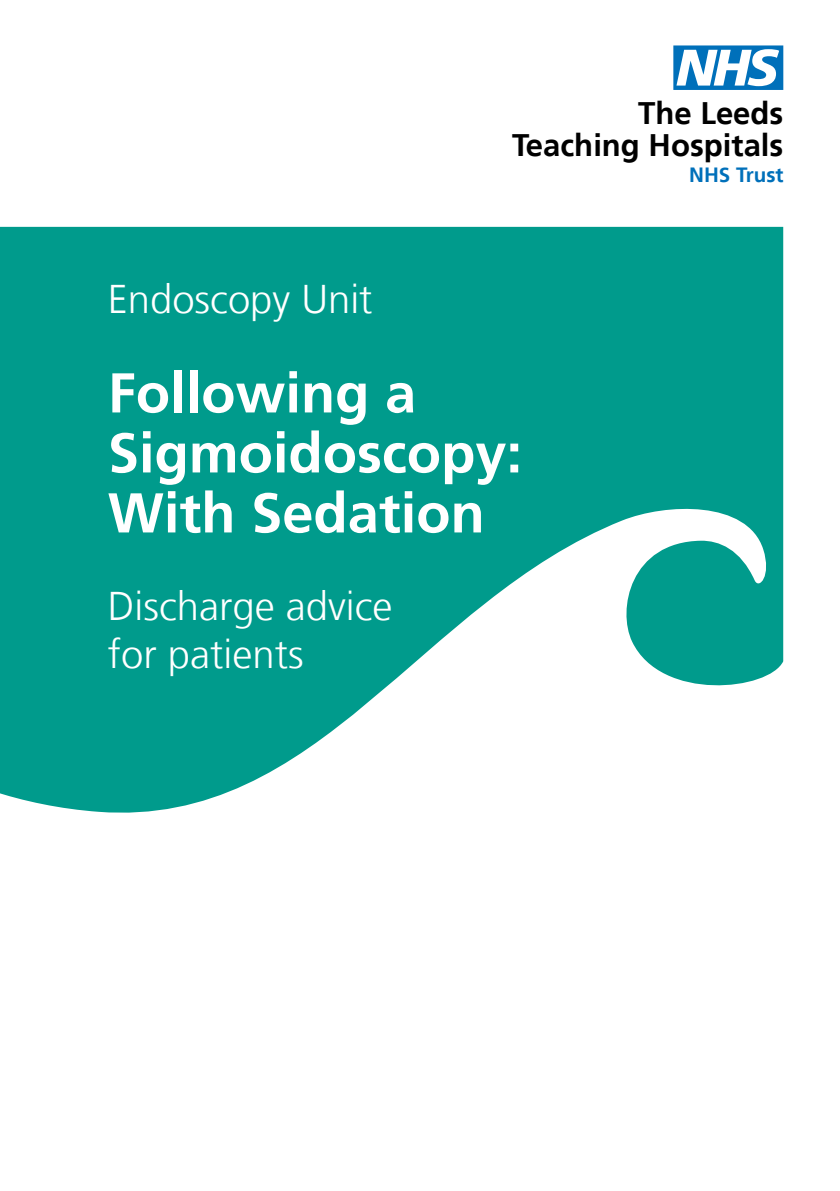
<style>
.page{position:relative;width:840px;height:1191px;background:#fff}
.page>*{position:absolute;margin:0;border:0;box-sizing:border-box;transform-origin:0 0}
.t1{font:62.2px "NHS";color:#0070ba}
.t2{font:700 56px/60px "Frutiger LT";color:#fff}
.t3{font:300 40px/48px "Frutiger LT";color:#fff}
.t4{font:700 31px "Frutiger LT";color:#000}
.t5{font:700 20.6px "Frutiger LT";color:#0070ba}
</style>
<div class="page">
<svg style="left:0;top:227px;width:782px;height:586px;fill:#009b8c"></svg>
<h1 class="t1" style="left:673px;top:33px;width:111px">n</h1>
<p class="t4" style="left:638px;top:95px;width:147px">The Leeds</p>
<p class="t3" style="left:108px;top:275px;width:266px">Endoscopy Unit</p>
<p class="t4" style="left:512px;top:127px;width:273px">Teaching Hospitals</p>
<p class="t5" style="left:688px;top:162px;width:96px">NHS Trust</p>
<h2 class="t2" style="left:108px;top:363px;width:415px">Following a<br>Sigmoidoscopy:<br>With Sedation</h2>
<p class="t3" style="left:108px;top:583px;width:286px">Discharge advice for patients</p>
</div>
